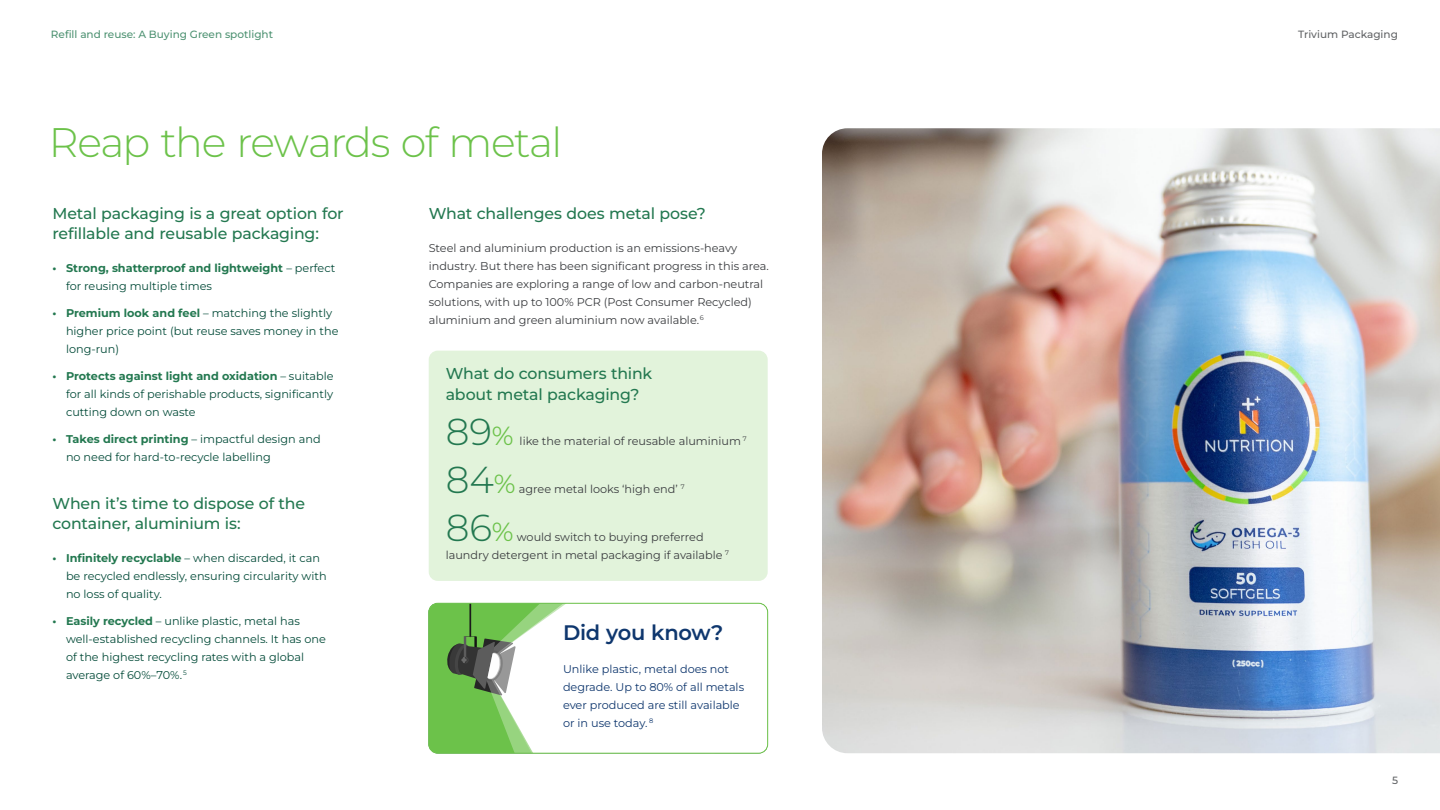
<style>
.page{position:relative;width:1440px;height:810px;background:#fff}
.page>*{position:absolute;margin:0;border:0;box-sizing:border-box;transform-origin:0 0}
.H1_page{font:300 41.25px "Montserrat";letter-spacing:-.04em;color:#6cc24a}
.Body{font:300 37.5px "Montserrat";color:#237850}
.H2_page{font:600 21px "Montserrat";letter-spacing:-.015em;color:#0f376e}
.H3_page{font:500 15.75px/20.2px "Montserrat";letter-spacing:-.01em;color:#237850}
.t1{font:11.25px/18px "Montserrat";color:#044b39}
.Body-2{font:11.25px/18px "Montserrat";color:#3b3d40}
.Body-3{font:11.25px/18px "Montserrat";color:#0f376e}
.t2{font:700 11.25px/18px "Montserrat";color:#237850}
.t3{font:500 10.5px "Montserrat";color:#4f9373}
.t4{font:500 10.5px "Montserrat";color:#626466}
.s1{font-weight:400;color:#044b39}
.s2{font-weight:700;color:#237850}
.s3{font-weight:400;font-size:26.25px;color:#6cc24a}
</style>
<div class="page">
<div style="left:429px;top:351px;width:339px;height:230px;background:#e2f3db;border-radius:9px"></div>
<img style="left:822px;top:128px;width:618px;height:625px">
<div style="left:430px;top:603px;width:16px;height:149px;background:#6cc24a"></div>
<svg style="left:446px;top:603px;width:322px;height:149px"></svg>
<div style="left:428px;top:603px;width:340px;height:151px;border:1px solid #6cc24a;border-radius:9px"></div>
<p class="t3" style="left:51px;top:27px;width:224px">Refill and reuse: A Buying Green spotlight</p>
<p class="H1_page" style="left:49px;top:115px;width:515px">Reap the rewards of metal</p>
<p class="H3_page" style="left:52px;top:203px;width:293px">Metal packaging is a great option for refillable and reusable packaging:</p>
<p class="t2" style="left:66px;top:259px;width:271px;text-indent:-14px">• Strong, shatterproof and lightweight <span class="s1">– perfect for reusing multiple times</span></p>
<p class="t1" style="left:66px;top:304px;width:274px;text-indent:-14px"><span class="s2">• Premium look and feel</span> – matching the slightly higher price point (but reuse saves money in the long-run)</p>
<p class="t1" style="left:66px;top:367px;width:269px;text-align:justify;text-indent:-14px"><span class="s2">• Protects against light and oxidation</span> – suitable for all kinds of perishable products, significantly cutting down on waste</p>
<p class="t1" style="left:66px;top:430px;width:256px;text-indent:-14px"><span class="s2">• Takes direct printing</span> – impactful design and no need for hard-to-recycle labelling</p>
<p class="H3_page" style="left:52px;top:492px;width:254px">When it’s time to dispose of the container, aluminium is:</p>
<p class="t1" style="left:66px;top:549px;width:262px;text-indent:-14px"><span class="s2">• Infinitely recyclable</span> – when discarded, it can be recycled endlessly, ensuring circularity with no loss of quality.</p>
<p class="t1" style="left:66px;top:612px;width:261px;text-indent:-14px"><span class="s2">• Easily recycled</span> – unlike plastic, metal has well-established recycling channels. It has one of the highest recycling rates with a global average of 60%–70%.<sup>5</sup></p>
<p class="H3_page" style="left:429px;top:203px;width:279px">What challenges does metal pose?</p>
<p class="Body-2" style="left:429px;top:239px;width:342px">Steel and aluminium production is an emissions-heavy industry. But there has been significant progress in this area.<br>Companies are exploring a range of low and carbon-neutral solutions, with up to 100% PCR (Post Consumer Recycled) aluminium and green aluminium now available.<sup>6</sup></p>
<p class="H3_page" style="left:446px;top:363px;width:208px">What do consumers think about metal packaging?</p>
<p class="Body" style="left:446px;top:406px;width:70px">89<span class="s3">%</span></p>
<p class="Body-2" style="left:520px;top:431px;width:229px">like the material of reusable aluminium <sup>7</sup></p>
<p class="Body" style="left:446px;top:454px;width:71px">84<span class="s3">%</span></p>
<p class="Body-2" style="left:519px;top:479px;width:167px">agree metal looks ‘high end’ <sup>7</sup></p>
<p class="Body" style="left:446px;top:502px;width:70px">86<span class="s3">%</span></p>
<p class="Body-2" style="left:446px;top:527px;width:285px;text-indent:71px">would switch to buying preferred laundry detergent in metal packaging if available <sup>7</sup></p>
<p class="H2_page" style="left:563px;top:619px;width:162px">Did you know?</p>
<p class="Body-3" style="left:563px;top:660px;width:183px">Unlike plastic, metal does not degrade. Up to 80% of all metals ever produced are still available or in use today. <sup>8</sup></p>
<p class="t4" style="left:1298px;top:27px;width:101px">Trivium Packaging</p>
<p class="t4" style="left:1392px;top:773px;width:8px">5</p>
</div>
